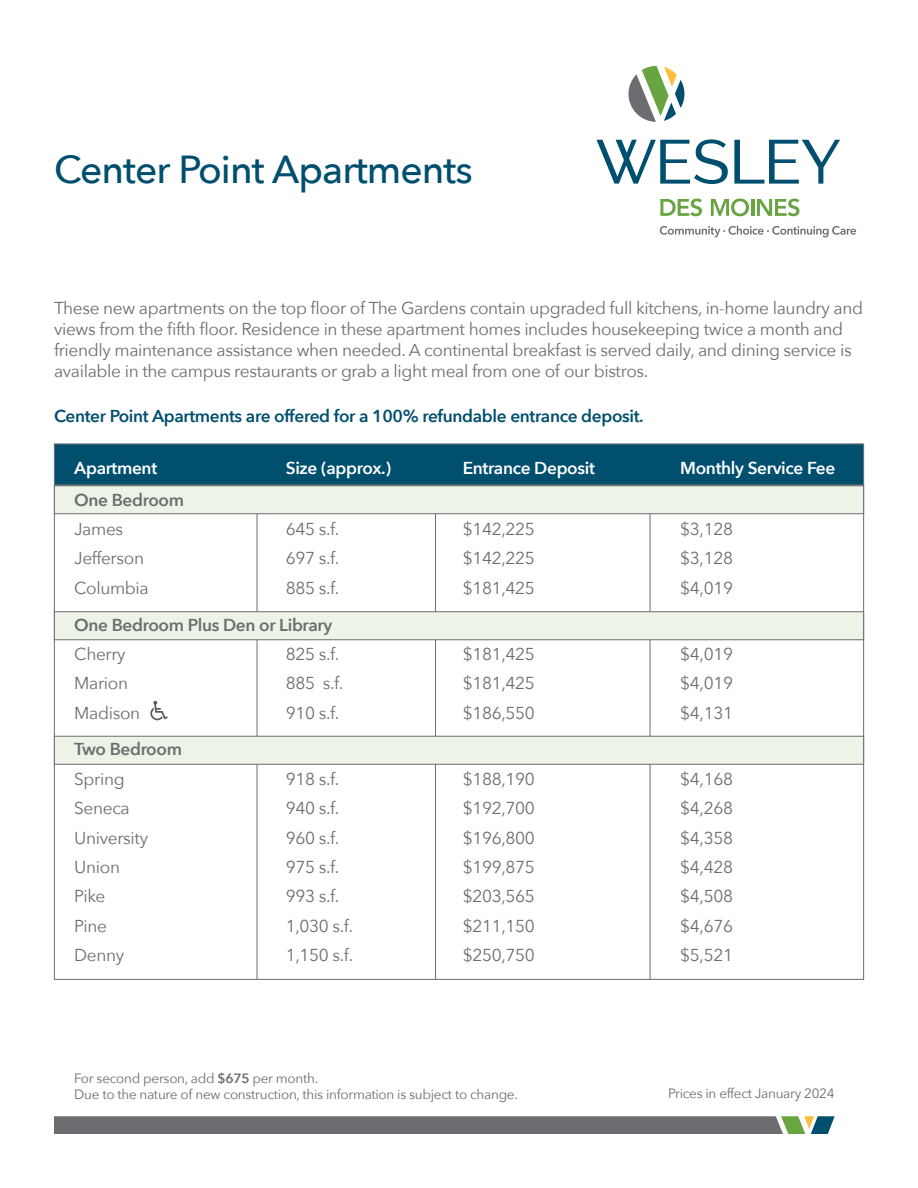
<style>
.page{position:relative;width:918px;height:1188px;background:#fff}
.page>*{position:absolute;margin:0;border:0;box-sizing:border-box;transform-origin:0 0}
.t1{font:500 39px "Avenir Next";letter-spacing:-.025em;color:#014f6e}
.t2{font:17.25px/21px "Avenir Next";letter-spacing:-.02em;color:#6c6d70}
.t3{font:600 17.25px "Avenir Next";letter-spacing:-.02em;color:#014f6e}
.t4{font:600 17.25px "Avenir Next";letter-spacing:-.02em;color:#fff}
.t5{font:600 17.25px "Avenir Next";letter-spacing:-.02em;color:#6c6d70}
.t6{font:13.5px "Avenir Next";letter-spacing:-.02em;color:#6c6d70}
.s1{font-weight:600}
</style>
<div class="page">
<hr style="left:257px;top:508px;width:1px;height:472px;background:#6c6d70">
<hr style="left:435px;top:508px;width:1px;height:472px;background:#6c6d70">
<hr style="left:650px;top:508px;width:1px;height:472px;background:#6c6d70">
<div style="left:54px;top:736px;width:810px;height:29px;background:#edf3e6;border:1px solid #6c6d70"></div>
<div style="left:54px;top:611px;width:810px;height:29px;background:#edf3e6;border:1px solid #6c6d70"></div>
<div style="left:54px;top:444px;width:810px;height:41px;background:#014f6e;border:1px solid #6c6d70"></div>
<div style="left:54px;top:485px;width:810px;height:29px;background:#edf3e6;border:1px solid #6c6d70"></div>
<svg style="left:54px;top:1116px;width:781px;height:18px;background:#6f7374"></svg>
<svg style="left:660px;top:226px;width:196px;height:11px"></svg>
<svg style="left:660px;top:199px;width:42px;height:17px"></svg>
<svg style="left:711px;top:199px;width:38px;height:17px"></svg>
<hr style="left:751px;top:199px;width:3px;height:17px;background:#69a442">
<svg style="left:757px;top:199px;width:42px;height:17px"></svg>
<svg style="left:628px;top:66px;width:56px;height:56px"></svg>
<svg style="left:597px;top:139px;width:131px;height:45px"></svg>
<svg style="left:734px;top:140px;width:106px;height:44px"></svg>
<svg style="left:150px;top:701px;width:18px;height:19px"></svg>
<p class="t1" style="left:54px;top:136px;width:420px">Center Point Apartments</p>
<p class="t2" style="left:54px;top:297px;width:811px">These new apartments on the top floor of The Gardens contain upgraded full kitchens, in-home laundry and views from the fifth floor. Residence in these apartment homes includes housekeeping twice a month and friendly maintenance assistance when needed. A continental breakfast is served daily, and dining service is available in the campus restaurants or grab a light meal from one of our bistros.</p>
<p class="t3" style="left:54px;top:401px;width:591px">Center Point Apartments are offered for a 100% refundable entrance deposit.</p>
<p class="t4" style="left:74px;top:453px;width:84px">Apartment</p>
<p class="t4" style="left:286px;top:453px;width:107px">Size (approx.)</p>
<p class="t4" style="left:463px;top:453px;width:134px">Entrance Deposit</p>
<p class="t4" style="left:680px;top:453px;width:156px">Monthly Service Fee</p>
<p class="t5" style="left:74px;top:485px;width:111px">One Bedroom</p>
<p class="t2" style="left:74px;top:518px;width:50px">James</p>
<p class="t2" style="left:286px;top:518px;width:55px">645 s.f.</p>
<p class="t2" style="left:463px;top:518px;width:74px">$142,225</p>
<p class="t2" style="left:680px;top:518px;width:54px">$3,128</p>
<p class="t2" style="left:74px;top:547px;width:71px">Jefferson</p>
<p class="t2" style="left:286px;top:547px;width:55px">697 s.f.</p>
<p class="t2" style="left:463px;top:547px;width:74px">$142,225</p>
<p class="t2" style="left:680px;top:547px;width:54px">$3,128</p>
<p class="t2" style="left:74px;top:576px;width:76px">Columbia</p>
<p class="t2" style="left:286px;top:576px;width:55px">885 s.f.</p>
<p class="t2" style="left:463px;top:576px;width:74px">$181,425</p>
<p class="t2" style="left:680px;top:576px;width:54px">$4,019</p>
<p class="t5" style="left:74px;top:610px;width:259px">One Bedroom Plus Den or Library</p>
<p class="t2" style="left:74px;top:643px;width:53px">Cherry</p>
<p class="t2" style="left:286px;top:643px;width:55px">825 s.f.</p>
<p class="t2" style="left:463px;top:643px;width:74px">$181,425</p>
<p class="t2" style="left:680px;top:643px;width:54px">$4,019</p>
<p class="t2" style="left:74px;top:672px;width:55px">Marion</p>
<p class="t2" style="left:286px;top:672px;width:59px">885 s.f.</p>
<p class="t2" style="left:463px;top:672px;width:74px">$181,425</p>
<p class="t2" style="left:680px;top:672px;width:54px">$4,019</p>
<p class="t2" style="left:74px;top:701px;width:67px">Madison</p>
<p class="t2" style="left:286px;top:701px;width:55px">910 s.f.</p>
<p class="t2" style="left:463px;top:701px;width:74px">$186,550</p>
<p class="t2" style="left:680px;top:701px;width:54px">$4,131</p>
<p class="t5" style="left:74px;top:735px;width:109px">Two Bedroom</p>
<p class="t2" style="left:74px;top:768px;width:52px">Spring</p>
<p class="t2" style="left:286px;top:768px;width:55px">918 s.f.</p>
<p class="t2" style="left:463px;top:768px;width:74px">$188,190</p>
<p class="t2" style="left:680px;top:768px;width:54px">$4,168</p>
<p class="t2" style="left:74px;top:797px;width:57px">Seneca</p>
<p class="t2" style="left:286px;top:797px;width:55px">940 s.f.</p>
<p class="t2" style="left:463px;top:797px;width:74px">$192,700</p>
<p class="t2" style="left:680px;top:797px;width:54px">$4,268</p>
<p class="t2" style="left:74px;top:826px;width:75px">University</p>
<p class="t2" style="left:286px;top:826px;width:55px">960 s.f.</p>
<p class="t2" style="left:463px;top:826px;width:74px">$196,800</p>
<p class="t2" style="left:680px;top:826px;width:54px">$4,358</p>
<p class="t2" style="left:74px;top:856px;width:47px">Union</p>
<p class="t2" style="left:286px;top:856px;width:55px">975 s.f.</p>
<p class="t2" style="left:463px;top:856px;width:74px">$199,875</p>
<p class="t2" style="left:680px;top:856px;width:54px">$4,428</p>
<p class="t2" style="left:74px;top:885px;width:33px">Pike</p>
<p class="t2" style="left:286px;top:885px;width:55px">993 s.f.</p>
<p class="t2" style="left:463px;top:885px;width:74px">$203,565</p>
<p class="t2" style="left:680px;top:885px;width:54px">$4,508</p>
<p class="t2" style="left:74px;top:914px;width:34px">Pine</p>
<p class="t2" style="left:286px;top:914px;width:69px">1,030 s.f.</p>
<p class="t2" style="left:463px;top:914px;width:74px">$211,150</p>
<p class="t2" style="left:680px;top:914px;width:54px">$4,676</p>
<p class="t2" style="left:74px;top:944px;width:52px">Denny</p>
<p class="t2" style="left:286px;top:944px;width:69px">1,150 s.f.</p>
<p class="t2" style="left:463px;top:944px;width:74px">$250,750</p>
<p class="t2" style="left:680px;top:944px;width:54px">$5,521</p>
<p class="t6" style="left:74px;top:1066px;width:245px">For second person, add <span class="s1">$675</span> per month.</p>
<p class="t6" style="left:74px;top:1083px;width:445px">Due to the nature of new construction, this information is subject to change.</p>
<p class="t6" style="left:668px;top:1081px;width:168px">Prices in effect January 2024</p>
</div>
